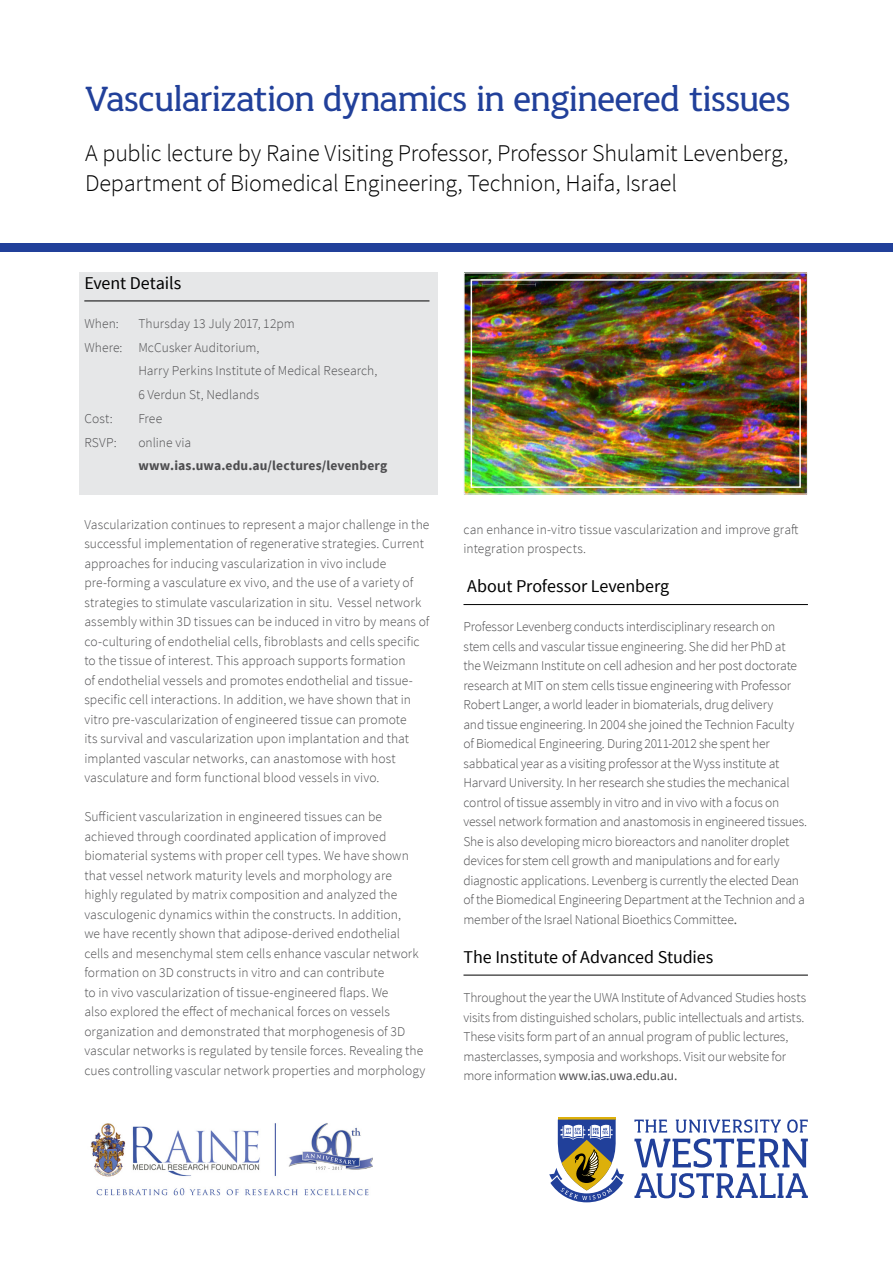
<style>
.page{position:relative;width:893px;height:1263px;background:#fff}
.page>*{position:absolute;margin:0;border:0;box-sizing:border-box;transform-origin:0 0}
.t1{font:37.5px "UWA";letter-spacing:-.015em;color:#21409a}
.t2{font:300 24px/30px "Source Sans Pro";letter-spacing:-.01em;color:#000}
.t3{font:18px "Source Sans Pro";letter-spacing:-.005em;color:#000}
.t4{font:300 13.5px/19.5px "Source Sans Pro";color:#4d4d4f}
.t5{font:700 13.5px "Source Sans Pro";letter-spacing:.01em;color:#4d4d4f}
.s1{font-weight:400}
</style>
<div class="page">
<div style="left:79px;top:272px;width:359px;height:223px;background:#e6e7e8"></div>
<hr style="left:558px;top:1117px;width:58px;height:2px;background:#ddb00a">
<svg style="left:634px;top:1119px;width:174px;height:48px"></svg>
<svg style="left:634px;top:1173px;width:174px;height:25px"></svg>
<svg style="left:549px;top:1119px;width:75px;height:83px"></svg>
<hr style="left:84px;top:301px;width:345px;height:1px;background:#000">
<hr style="left:463px;top:604px;width:345px;height:1px;background:#000">
<hr style="left:463px;top:975px;width:345px;height:1px;background:#000">
<div style="left:0;top:243px;width:893px;height:8px;background:#21409a"></div>
<img style="left:465px;top:274px;width:341px;height:219px">
<div style="left:463px;top:272px;width:345px;height:223px;border:1px solid #f1f1f2"></div>
<div style="left:471px;top:279px;width:330px;height:209px;border:2px solid #fff"></div>
<img style="left:90px;top:1123px;width:282px;height:73px">
<h1 class="t1" style="left:85px;top:79px;width:707px">Vascularization dynamics in engineered tissues</h1>
<h2 class="t2" style="left:85px;top:138px;width:705px">A public lecture by Raine Visiting Professor, Professor Shulamit Levenberg,<br>Department of Biomedical Engineering, Technion, Haifa, Israel</h2>
<h3 class="t3" style="left:84px;top:272px;width:99px">Event Details</h3>
<p class="t4" style="left:84px;top:314px;width:36px">When:</p>
<p class="t4" style="left:138px;top:314px;width:158px">Thursday 13 July 2017, 12pm</p>
<p class="t4" style="left:84px;top:337px;width:177px">Where: McCusker Auditorium,</p>
<p class="t4" style="left:138px;top:361px;width:241px">Harry Perkins Institute of Medical Research,</p>
<p class="t4" style="left:138px;top:385px;width:122px">6 Verdun St, Nedlands</p>
<p class="t4" style="left:84px;top:409px;width:30px">Cost:</p>
<p class="t4" style="left:138px;top:409px;width:25px">Free</p>
<p class="t4" style="left:84px;top:432px;width:34px">RSVP:</p>
<p class="t4" style="left:138px;top:432px;width:54px">online via</p>
<p class="t5" style="left:138px;top:457px;width:250px">www.ias.uwa.edu.au/lectures/levenberg</p>
<p class="t4" style="left:84px;top:515px;width:347px">Vascularization continues to represent a major challenge in the successful implementation of regenerative strategies. Current approaches for inducing vascularization in vivo include pre-forming a vasculature ex vivo, and the use of a variety of strategies to stimulate vascularization in situ. Vessel network assembly within 3D tissues can be induced in vitro by means of co-culturing of endothelial cells, fibroblasts and cells specific to the tissue of interest. This approach supports formation<br>of endothelial vessels and promotes endothelial and tissue&shy;specific cell interactions. In addition, we have shown that in vitro pre-vascularization of engineered tissue can promote<br>its survival and vascularization upon implantation and that implanted vascular networks, can anastomose with host vasculature and form functional blood vessels in vivo.</p>
<p class="t4" style="left:84px;top:807px;width:343px">Sufficient vascularization in engineered tissues can be achieved through coordinated application of improved biomaterial systems with proper cell types. We have shown that vessel network maturity levels and morphology are highly regulated by matrix composition and analyzed the vasculogenic dynamics within the constructs. In addition,<br>we have recently shown that adipose-derived endothelial cells and mesenchymal stem cells enhance vascular network formation on 3D constructs in vitro and can contribute<br>to in vivo vascularization of tissue-engineered flaps. We<br>also explored the effect of mechanical forces on vessels organization and demonstrated that morphogenesis of 3D vascular networks is regulated by tensile forces. Revealing the cues controlling vascular network properties and morphology</p>
<p class="t4" style="left:463px;top:520px;width:336px">can enhance in-vitro tissue vascularization and improve graft integration prospects.</p>
<h3 class="t3" style="left:467px;top:575px;width:204px">About Professor Levenberg</h3>
<p class="t4" style="left:463px;top:617px;width:345px">Professor Levenberg conducts interdisciplinary research on<br>stem cells and vascular tissue engineering. She did her PhD at<br>the Weizmann Institute on cell adhesion and her post doctorate research at MIT on stem cells tissue engineering with Professor Robert Langer, a world leader in biomaterials, drug delivery<br>and tissue engineering. In 2004 she joined the Technion Faculty of Biomedical Engineering. During 2011-2012 she spent her sabbatical year as a visiting professor at the Wyss institute at Harvard University. In her research she studies the mechanical control of tissue assembly in vitro and in vivo with a focus on vessel network formation and anastomosis in engineered tissues.<br>She is also developing micro bioreactors and nanoliter droplet devices for stem cell growth and manipulations and for early diagnostic applications. Levenberg is currently the elected Dean of the Biomedical Engineering Department at the Technion and a member of the Israel National Bioethics Committee<span class="s1">.</span></p>
<h3 class="t3" style="left:463px;top:946px;width:251px">The Institute of Advanced Studies</h3>
<p class="t4" style="left:463px;top:988px;width:344px">Throughout the year the UWA Institute of Advanced Studies hosts visits from distinguished scholars, public intellectuals and artists.<br>These visits form part of an annual program of public lectures, masterclasses, symposia and workshops. Visit our website for more information <span class="s1">www.ias.uwa.edu.au.</span></p>
</div>
